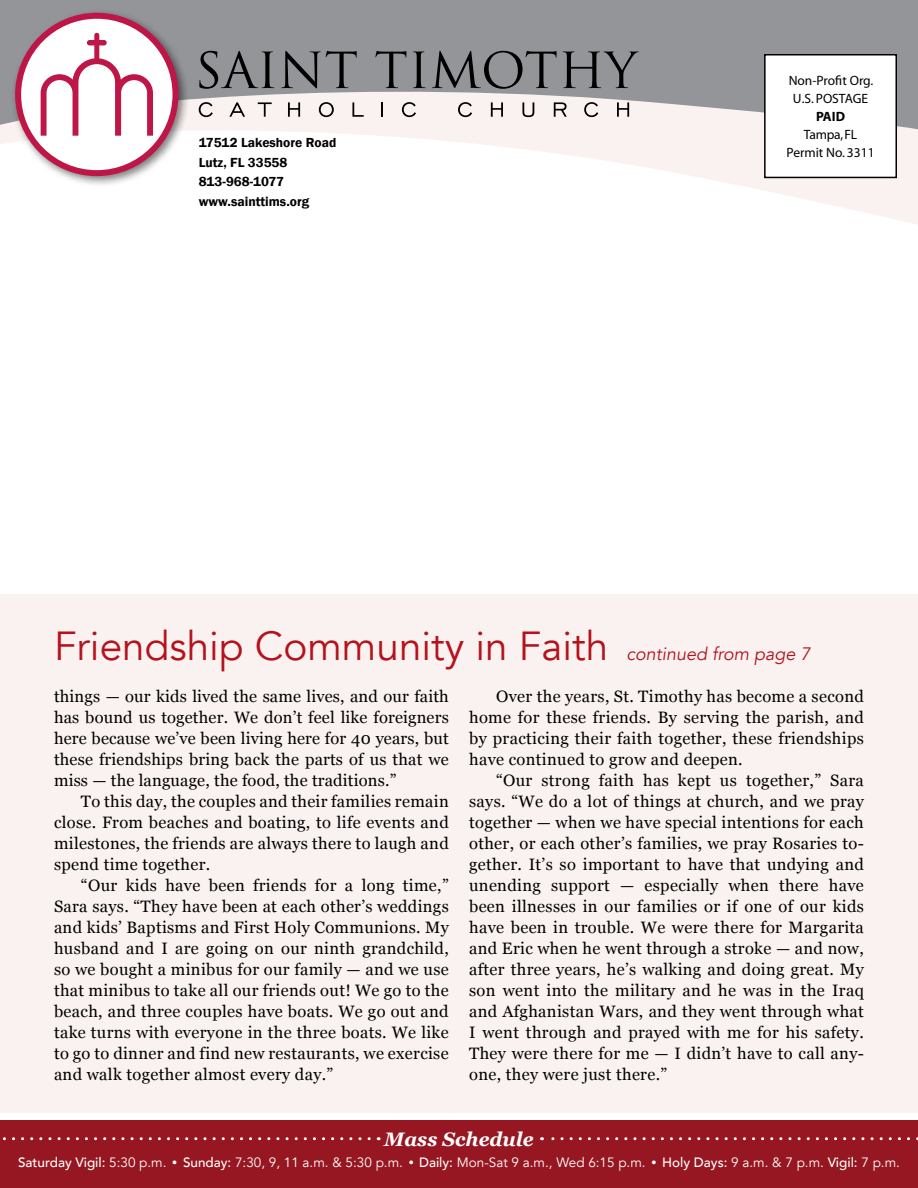
<style>
.page{position:relative;width:918px;height:1188px;background:#fff}
.page>*{position:absolute;margin:0;border:0;box-sizing:border-box;transform-origin:0 0}
.t1{font:40.5px "Avenir";color:#b5121b}
.t2{font:italic 700 19.5px "Georgia";color:#fff}
.t3{font:16.5px/21px "Georgia";letter-spacing:.02em;color:#000;text-align:justify}
.t4{font:13.5px "Avenir";color:#fff}
.t5{font:600 13.5px/19.5px "Franklin Gothic";color:#000}
.t6{font:13.5px/18px "Myriad";color:#000;text-align:center}
.t7{font:700 13.5px "Myriad";color:#000}
.s1{font-style:italic;font-size:18px}
.s2{font-weight:500}
.s3{font-family:"Franklin Gothic"}
</style>
<div class="page">
<svg style="left:0;top:132px;width:918px;height:92px"></svg>
<svg style="left:0;top:0;width:918px;height:132px;fill:#939598"></svg>
<div style="left:10px;top:8px;width:180px;height:180px;background:#000;opacity:.5"></div>
<svg style="left:18px;top:16px;width:158px;height:157px"></svg>
<div style="left:15px;top:13px;width:164px;height:163px;border:6px solid #bd1647;border-radius:50%"></div>
<svg style="left:41px;top:33px;width:112px;height:103px"></svg>
<svg style="left:199px;top:51px;width:75px;height:38px;background:#717275"></svg>
<svg style="left:281px;top:51px;width:76px;height:37px;background:#737577"></svg>
<svg style="left:375px;top:51px;width:31px;height:37px"></svg>
<svg style="left:413px;top:51px;width:13px;height:37px"></svg>
<svg style="left:432px;top:51px;width:125px;height:38px;background:#737477"></svg>
<svg style="left:563px;top:51px;width:76px;height:37px;background:#737477"></svg>
<svg style="left:199px;top:102px;width:14px;height:15px"></svg>
<svg style="left:229px;top:102px;width:16px;height:15px"></svg>
<svg style="left:258px;top:102px;width:14px;height:15px"></svg>
<svg style="left:288px;top:102px;width:12px;height:15px"></svg>
<svg style="left:319px;top:102px;width:15px;height:15px"></svg>
<svg style="left:352px;top:102px;width:12px;height:15px"></svg>
<svg style="left:381px;top:102px;width:2px;height:15px"></svg>
<svg style="left:402px;top:102px;width:14px;height:15px"></svg>
<svg style="left:458px;top:102px;width:14px;height:15px"></svg>
<svg style="left:491px;top:102px;width:12px;height:15px"></svg>
<svg style="left:522px;top:102px;width:12px;height:15px"></svg>
<svg style="left:554px;top:102px;width:13px;height:15px"></svg>
<svg style="left:584px;top:102px;width:14px;height:15px"></svg>
<svg style="left:617px;top:102px;width:12px;height:15px"></svg>
<div style="left:765px;top:55px;width:131px;height:122px;background:#fff"></div>
<div style="left:764px;top:54px;width:133px;height:124px;border:2px solid #000"></div>
<div style="left:0;top:1120px;width:918px;height:68px;background:#961722"></div>
<div style="left:0;top:594px;width:918px;height:518px;background:#faf2f1"></div>
<svg style="left:2px;top:1137px;width:367px;height:3px"></svg>
<svg style="left:541px;top:1137px;width:377px;height:3px"></svg>
<p class="t5" style="left:199px;top:133px;width:139px">17512 Lakeshore Road<br>Lutz, FL 33558<br>813-968-1077 www.sainttims.org</p>
<p class="t6" style="left:789px;top:72px;width:86px">Non-Profit Org.<br>U.S. POSTAGE</p>
<p class="t7" style="left:816px;top:110px;width:31px">PAID</p>
<p class="t6" style="left:786px;top:126px;width:90px">Tampa, FL<br>Permit No. 3311</p>
<h1 class="t1" style="left:54px;top:622px;width:758px">Friendship Community in Faith <span class="s1">continued from page 7</span></h1>
<p class="t3" style="left:54px;top:685px;width:396px">things — our kids lived the same lives, and our faith has bound us together. We don’t feel like foreigners here because we’ve been living here for 40 years, but these friendships bring back the parts of us that we miss — the language, the food, the traditions.”</p>
<p class="t3" style="left:54px;top:790px;width:396px;text-indent:27px">To this day, the couples and their families remain close. From beaches and boating, to life events and milestones, the friends are always there to laugh and spend time together.</p>
<p class="t3" style="left:54px;top:874px;width:396px;text-indent:27px">“Our kids have been friends for a long time,” Sara says. “They have been at each other’s weddings and kids’ Baptisms and First Holy Communions. My husband and I are going on our ninth grandchild, so we bought a minibus for our family — and we use that minibus to take all our friends out! We go to the beach, and three couples have boats. We go out and take turns with everyone in the three boats. We like to go to dinner and find new restaurants, we exercise and walk together almost every day.”</p>
<p class="t3" style="left:469px;top:685px;width:396px;text-indent:27px">Over the years, St. Timothy has become a second home for these friends. By serving the parish, and by practicing their faith together, these friendships have continued to grow and deepen.</p>
<p class="t3" style="left:469px;top:769px;width:396px;text-indent:27px">“Our strong faith has kept us together,” Sara says. “We do a lot of things at church, and we pray together — when we have special intentions for each other, or each other’s families, we pray Rosaries to&shy;gether. It’s so important to have that undying and unending support — especially when there have been illnesses in our families or if one of our kids have been in trouble. We were there for Margarita and Eric when he went through a stroke — and now, after three years, he’s walking and doing great. My son went into the military and he was in the Iraq and Afghanistan Wars, and they went through what I went through and prayed with me for his safety.<br>They were there for me — I didn’t have to call any&shy;one, they were just there.”</p>
<p class="t2" style="left:384px;top:1125px;width:151px">Mass Schedule</p>
<p class="t4" style="left:18px;top:1155px;width:883px"><span class="s2">Saturday Vigil:</span> 5:30 p.m. <span class="s3">•</span> <span class="s2">Sunday:</span> 7:30, 9, 11 a.m. &amp; 5:30 p.m. <span class="s3">•</span> <span class="s2">Daily:</span> Mon-Sat 9 a.m., Wed 6:15 p.m. <span class="s3">•</span> <span class="s2">Holy Days:</span> 9 a.m. &amp; 7 p.m. <span class="s2">Vigil:</span> 7 p.m.</p>
</div>
